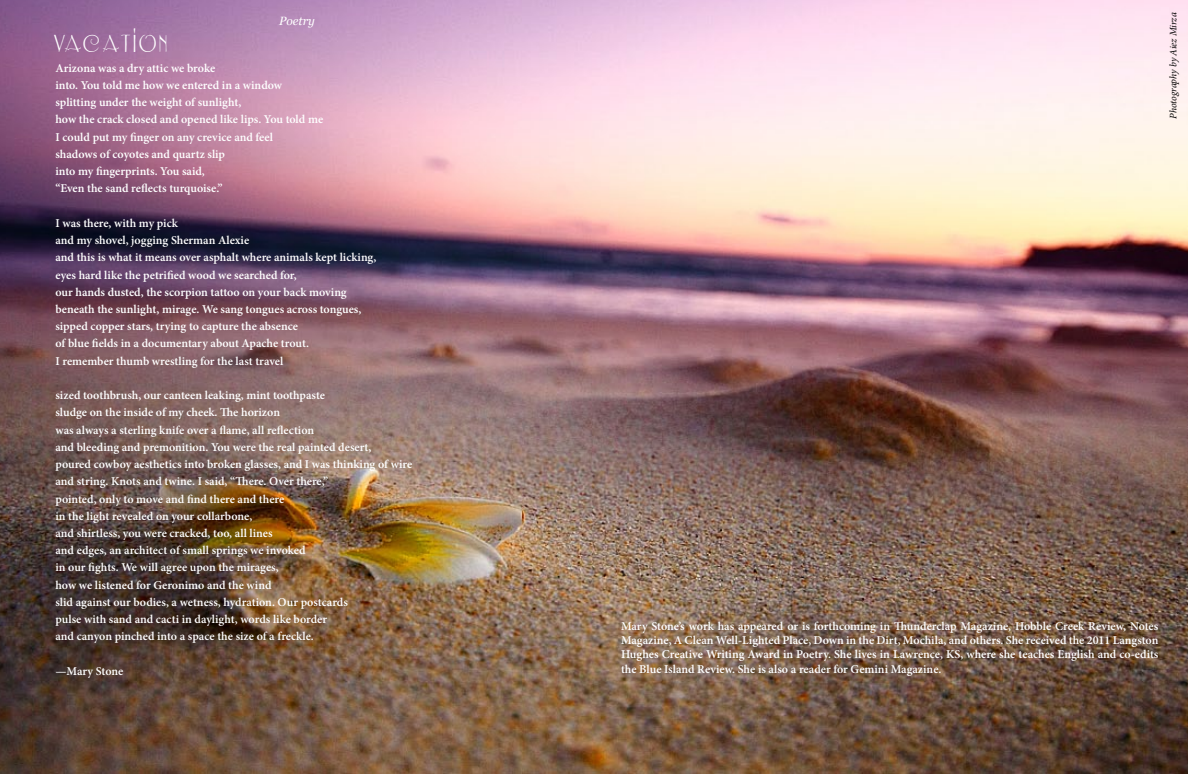
<style>
.page{position:relative;width:1188px;height:774px;background:#fff}
.page>*{position:absolute;margin:0;border:0;box-sizing:border-box;transform-origin:0 0}
.t1{font:22px "Lemon Chicken";color:#fff}
.t2{font:15px "Lemon Chicken";color:#000}
.t3{font:600 12px/17.2px "Minion Pro";color:#fff}
.t4{font:italic 12px "Georgia";color:#fff}
.t5{font:italic 10px "Minion Pro";letter-spacing:-.01em;color:#000}
</style>
<div class="page">
<img style="left:0;top:0;width:1188px;height:774px">
<h1 class="t1" style="left:53px;top:28px;width:119px">VACATION</h1>
<p class="t4" style="left:279px;top:13px;width:37px">Poetry</p>
<p class="t3" style="left:55px;top:59px;width:269px">Arizona was a dry attic we broke<br>into. You told me how we entered in a window splitting under the weight of sunlight,<br>how the crack closed and opened like lips. You told me I could put my finger on any crevice and feel<br>shadows of coyotes and quartz slip<br>into my fingerprints. You said,<br>“Even the sand reflects turquoise.”</p>
<p class="t3" style="left:55px;top:214px;width:322px">I was there, with my pick<br>and my shovel, jogging Sherman Alexie<br>and this is what it means over asphalt where animals kept licking, eyes hard like the petrified wood we searched for,<br>our hands dusted, the scorpion tattoo on your back moving beneath the sunlight, mirage. We sang tongues across tongues, sipped copper stars, trying to capture the absence<br>of blue fields in a documentary about Apache trout.<br>I remember thumb wrestling for the last travel</p>
<p class="t3" style="left:55px;top:387px;width:358px">sized toothbrush, our canteen leaking, mint toothpaste<br>sludge on the inside of my cheek. The horizon<br>was always a sterling knife over a flame, all reflection<br>and bleeding and premonition. You were the real painted desert,<br>poured cowboy aesthetics into broken glasses, and I was thinking of wire and string. Knots and twine. I said, “There. Over there,”<br>pointed, only to move and find there and there<br>in the light revealed on your collarbone,<br>and shirtless, you were cracked, too, all lines<br>and edges, an architect of small springs we invoked<br>in our fights. We will agree upon the mirages,<br>how we listened for Geronimo and the wind<br>slid against our bodies, a wetness, hydration. Our postcards<br>pulse with sand and cacti in daylight, words like border<br>and canyon pinched into a space the size of a freckle.</p>
<p class="t3" style="left:55px;top:662px;width:69px">—Mary Stone</p>
<p class="t5" style="left:1167px;top:119px;width:108px;rotate:-90deg">Photography by Aiez Mirza</p>
<p class="t2" style="left:1168px;top:28px;width:20px">53</p>
<p class="t3" style="left:621px;top:619px;width:539px;line-height:14.4px;text-align:justify">Mary Stone’s work has appeared or is forthcoming in Thunderclap Magazine, Hobble Creek Review, Notes Magazine, A Clean Well-Lighted Place, Down in the Dirt, Mochila, and others. She received the 2011 Langston Hughes Creative Writing Award in Poetry. She lives in Lawrence, KS, where she teaches English and co-edits the Blue Island Review. She is also a reader for Gemini Magazine.</p>
</div>
